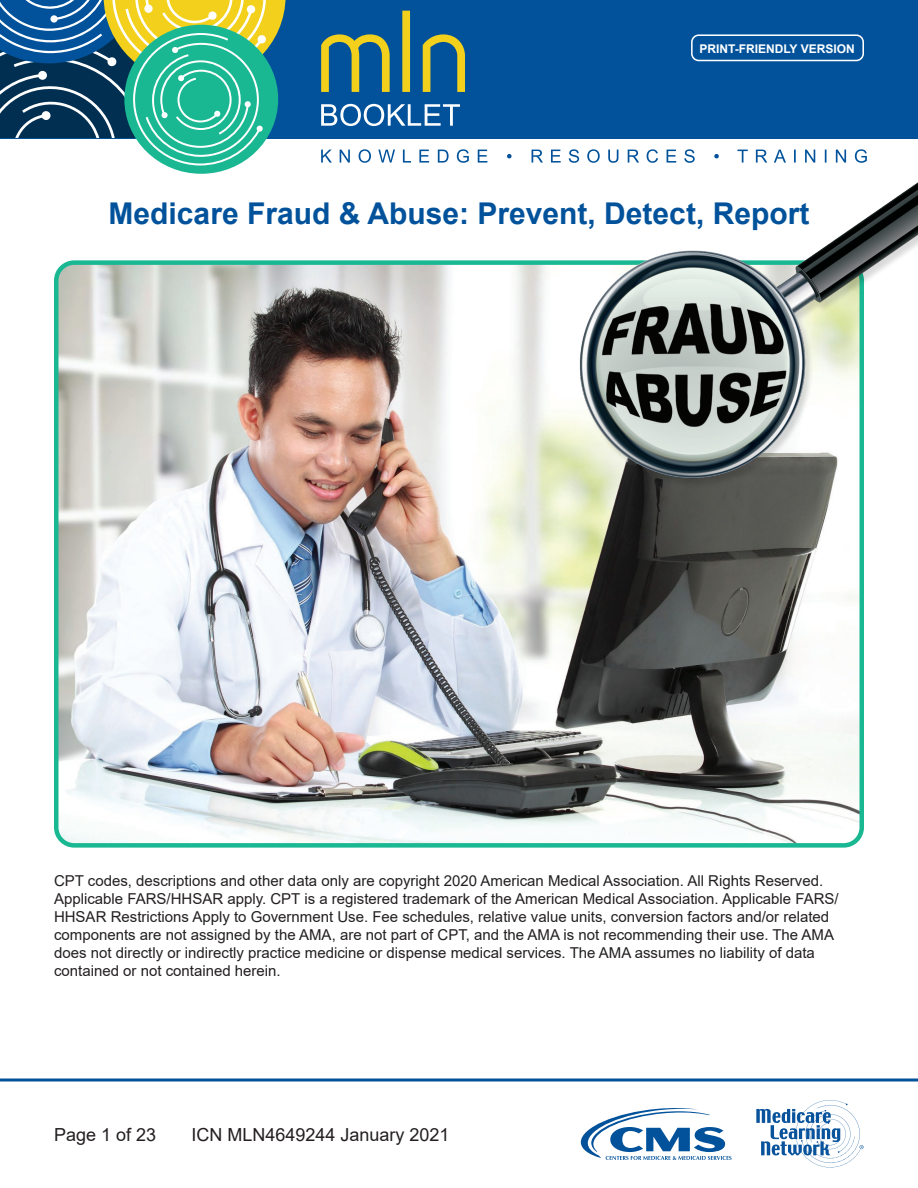
<style>
.page{position:relative;width:918px;height:1188px;background:#fff}
.page>*{position:absolute;margin:0;border:0;box-sizing:border-box;transform-origin:0 0}
.t1{font:700 30px "Arial";color:#01529b}
.t2{font:18px "Arial";color:#231f20}
.t3{font:15px/18px "Arial";color:#231f20}
.t4{font:700 12px "Arial";color:#fff}
</style>
<div class="page">
<svg style="left:0;top:1078px;width:918px;height:4px;background:#407db3"></svg>
<img style="left:59px;top:265px;width:800px;height:578px">
<div style="left:54px;top:260px;width:810px;height:588px;border:4px solid #1ab892;border-radius:18px"></div>
<div style="left:0;top:0;width:918px;height:138px;background:#01529b"></div>
<svg style="left:0;top:0;width:286px;height:165px"></svg>
<svg style="left:321px;top:11px;width:144px;height:81px"></svg>
<svg style="left:321px;top:149px;width:546px;height:14px"></svg>
<svg style="left:321px;top:104px;width:139px;height:22px"></svg>
<svg style="left:581px;top:1108px;width:151px;height:52px"></svg>
<svg style="left:756px;top:1100px;width:108px;height:67px"></svg>
<div style="left:691px;top:34px;width:173px;height:27px;border:2px solid #fff;border-radius:7px"></div>
<img style="left:579px;top:182px;width:339px;height:305px">
<p class="t4" style="left:699px;top:40px;width:157px">PRINT-FRIENDLY VERSION</p>
<h1 class="t1" style="left:109px;top:193px;width:702px">Medicare Fraud &amp; Abuse: Prevent, Detect, Report</h1>
<p class="t3" style="left:54px;top:872px;width:786px">CPT codes, descriptions and other data only are copyright 2020 American Medical Association. All Rights Reserved.<br>Applicable FARS/HHSAR apply. CPT is a registered trademark of the American Medical Association. Applicable FARS/ HHSAR Restrictions Apply to Government Use. Fee schedules, relative value units, conversion factors and/or related components are not assigned by the AMA, are not part of CPT, and the AMA is not recommending their use. The AMA does not directly or indirectly practice medicine or dispense medical services. The AMA assumes no liability of data contained or not contained herein.</p>
<p class="t2" style="left:54px;top:1122px;width:104px">Page 1 of 23</p>
<p class="t2" style="left:192px;top:1122px;width:260px">ICN MLN4649244 January 2021</p>
</div>
